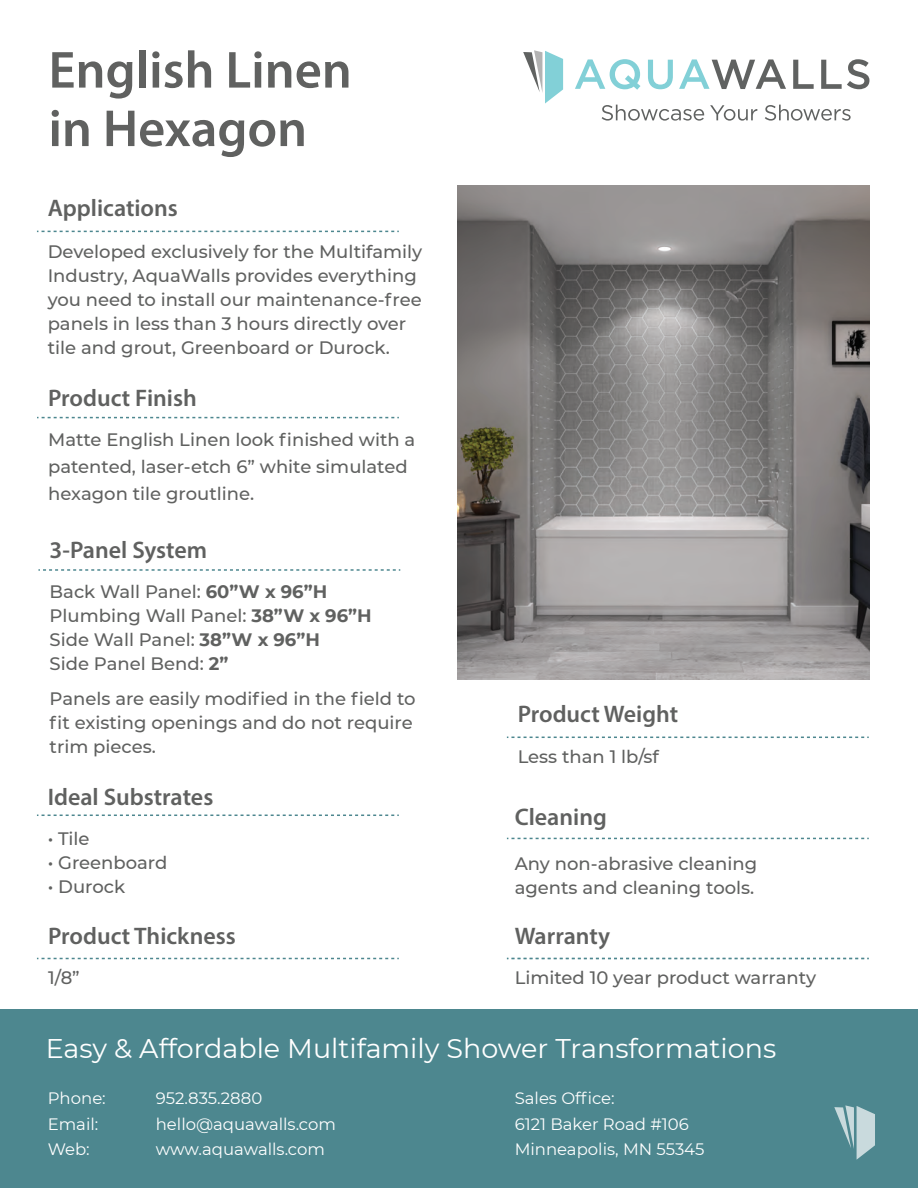
<style>
.page{position:relative;width:918px;height:1188px;background:#fff}
.page>*{position:absolute;margin:0;border:0;box-sizing:border-box;transform-origin:0 0}
.t1{font:600 52.5px/58.5px "Myriad Pro";color:#606160}
.t2{font:27px "Montserrat";color:#fff}
.t3{font:600 24px "Myriad Pro";color:#606160}
.t4{font:500 18px/24px "Montserrat";color:#606160}
.t5{font:16.5px/25.5px "Montserrat";color:#fff}
.s1{font-weight:700}
</style>
<div class="page">
<svg style="left:37px;top:417px;width:362px;height:1px"></svg>
<img style="left:458px;top:185px;width:412px;height:494px">
<div style="left:0;top:1010px;width:918px;height:178px;background:#4d878f"></div>
<svg style="left:834px;top:1105px;width:41px;height:55px"></svg>
<svg style="left:575px;top:59px;width:65px;height:31px"></svg>
<svg style="left:648px;top:60px;width:25px;height:29px"></svg>
<svg style="left:679px;top:59px;width:107px;height:30px"></svg>
<svg style="left:793px;top:60px;width:21px;height:29px"></svg>
<svg style="left:821px;top:59px;width:48px;height:30px"></svg>
<svg style="left:602px;top:105px;width:102px;height:16px"></svg>
<svg style="left:710px;top:105px;width:47px;height:16px"></svg>
<svg style="left:765px;top:105px;width:86px;height:16px"></svg>
<svg style="left:523px;top:50px;width:40px;height:54px"></svg>
<svg style="left:507px;top:838px;width:362px;height:1px"></svg>
<svg style="left:507px;top:958px;width:362px;height:1px"></svg>
<svg style="left:37px;top:231px;width:362px;height:1px"></svg>
<svg style="left:37px;top:815px;width:362px;height:1px"></svg>
<svg style="left:37px;top:958px;width:362px;height:1px"></svg>
<svg style="left:38px;top:569px;width:362px;height:2px"></svg>
<svg style="left:507px;top:737px;width:362px;height:1px"></svg>
<h1 class="t1" style="left:49px;top:39px;width:305px">English Linen in Hexagon</h1>
<h3 class="t3" style="left:48px;top:192px;width:132px">Applications</h3>
<p class="t4" style="left:48px;top:239px;width:376px">Developed exclusively for the Multifamily Industry, AquaWalls provides everything you need to install our maintenance-free panels in less than 3 hours directly over tile and grout, Greenboard or Durock.</p>
<h3 class="t3" style="left:48px;top:382px;width:150px">Product Finish</h3>
<p class="t4" style="left:48px;top:426px;width:369px;line-height:27px">Matte English Linen look finished with a patented, laser-etch 6” white simulated hexagon tile groutline.</p>
<h3 class="t3" style="left:50px;top:534px;width:159px">3-Panel System</h3>
<p class="t4" style="left:50px;top:579px;width:324px">Back Wall Panel: <span class="s1">60”W x 96”H<br></span>Plumbing Wall Panel: <span class="s1">38”W x 96”H<br></span>Side Wall Panel: <span class="s1">38”W x 96”H<br></span>Side Panel Bend: <span class="s1">2”</span></p>
<p class="t4" style="left:50px;top:686px;width:367px">Panels are easily modified in the field to fit existing openings and do not require trim pieces.</p>
<h3 class="t3" style="left:48px;top:781px;width:167px">Ideal Substrates</h3>
<p class="t4" style="left:48px;top:826px;width:43px">• Tile</p>
<p class="t4" style="left:48px;top:850px;width:121px">• Greenboard</p>
<p class="t4" style="left:48px;top:874px;width:79px">• Durock</p>
<h3 class="t3" style="left:48px;top:920px;width:189px">Product Thickness</h3>
<p class="t4" style="left:48px;top:965px;width:33px">1/8”</p>
<h3 class="t3" style="left:518px;top:699px;width:162px">Product Weight</h3>
<p class="t4" style="left:518px;top:744px;width:143px">Less than 1 lb/sf</p>
<h3 class="t3" style="left:515px;top:801px;width:94px">Cleaning</h3>
<p class="t4" style="left:515px;top:851px;width:244px">Any non-abrasive cleaning agents and cleaning tools.</p>
<h3 class="t3" style="left:515px;top:920px;width:97px">Warranty</h3>
<p class="t4" style="left:515px;top:965px;width:303px">Limited 10 year product warranty</p>
<h2 class="t2" style="left:46px;top:1030px;width:732px">Easy &amp; Affordable Multifamily Shower Transformations</h2>
<p class="t5" style="left:48px;top:1085px;width:60px">Phone:</p>
<p class="t5" style="left:156px;top:1085px;width:108px">952.835.2880</p>
<p class="t5" style="left:48px;top:1110px;width:52px">Email:</p>
<p class="t5" style="left:156px;top:1110px;width:182px">hello@aquawalls.com</p>
<p class="t5" style="left:48px;top:1136px;width:44px">Web:</p>
<p class="t5" style="left:156px;top:1136px;width:171px">www.aquawalls.com</p>
<p class="t5" style="left:515px;top:1085px;width:191px">Sales Office:<br>6121 Baker Road #106<br>Minneapolis, MN 55345</p>
</div>
